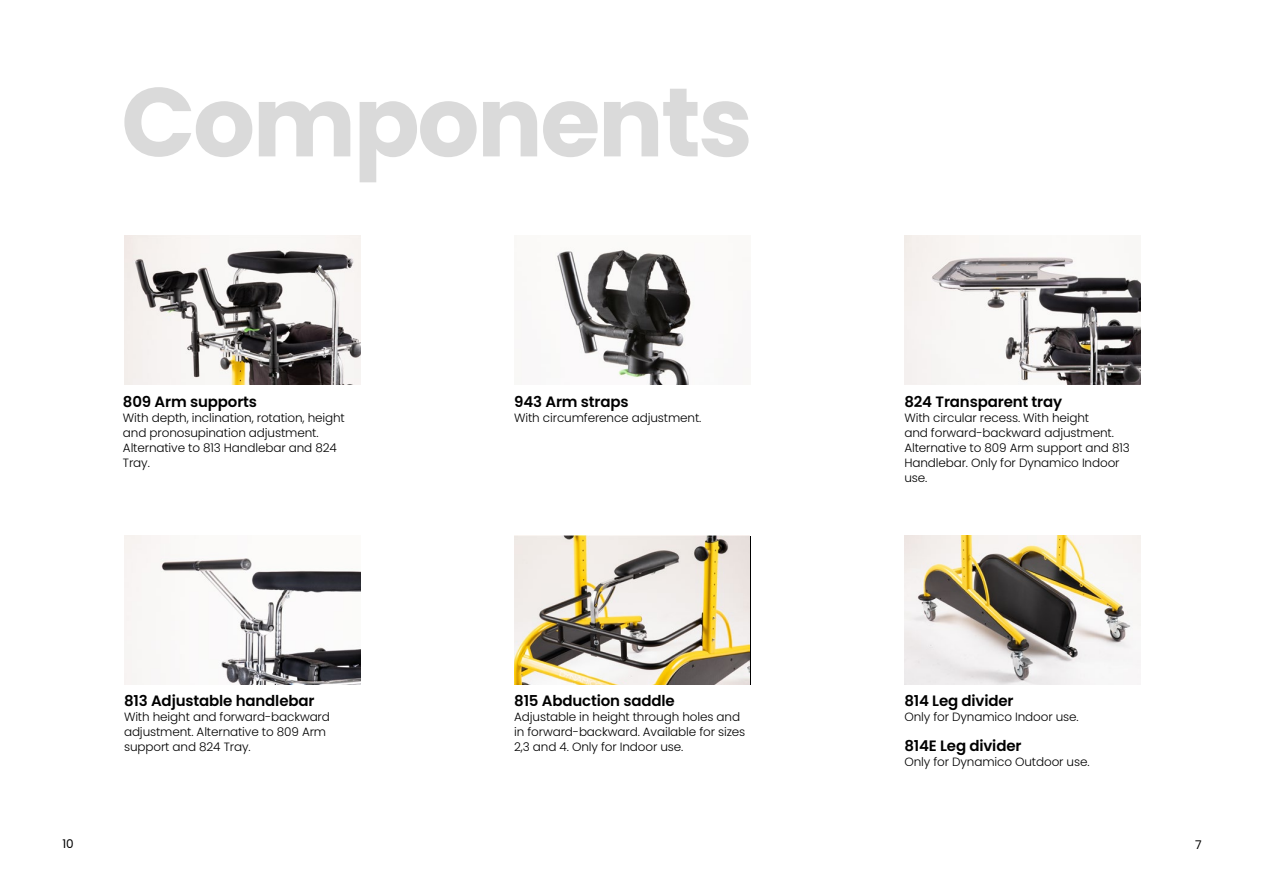
<style>
.page{position:relative;width:1263px;height:893px;background:#fff}
.page>*{position:absolute;margin:0;border:0;box-sizing:border-box;transform-origin:0 0}
.t1{font:700 97.5px "Poppins";letter-spacing:-.025em;color:#dadada}
.t2{font:600 15px "Poppins";letter-spacing:-.01em;color:#000}
.t3{font:300 12px/15px "Poppins";letter-spacing:-.01em;color:#000}
.t4{font:12px "Poppins";color:#000}
</style>
<div class="page">
<img style="left:124px;top:536px;width:236px;height:149px">
<img style="left:904px;top:536px;width:236px;height:149px">
<img style="left:514px;top:536px;width:236px;height:149px">
<img style="left:904px;top:235px;width:236px;height:149px">
<img style="left:557px;top:250px;width:136px;height:134px">
<img style="left:124px;top:235px;width:236px;height:149px">
<h1 class="t1" style="left:121px;top:66px;width:633px">Components</h1>
<p class="t2" style="left:123px;top:393px;width:136px">809 Arm supports</p>
<p class="t3" style="left:123px;top:411px;width:223px">With depth, inclination, rotation, height and pronosupination adjustment.<br>Alternative to 813 Handlebar and 824<br>Tray.</p>
<p class="t2" style="left:514px;top:393px;width:116px">943 Arm straps</p>
<p class="t3" style="left:514px;top:411px;width:189px">With circumference adjustment.</p>
<p class="t4" style="left:62px;top:837px;width:13px">10</p>
<p class="t2" style="left:124px;top:692px;width:192px">813 Adjustable handlebar</p>
<p class="t3" style="left:124px;top:709px;width:207px">With height and forward-backward adjustment. Alternative to 809 Arm support and 824 Tray.</p>
<p class="t2" style="left:514px;top:692px;width:162px">815 Abduction saddle</p>
<p class="t3" style="left:514px;top:709px;width:233px">Adjustable in height through holes and in forward-backward. Available for sizes<br>2,3 and 4. Only for Indoor use.</p>
<p class="t2" style="left:904px;top:393px;width:159px">824 Transparent tray</p>
<p class="t3" style="left:904px;top:411px;width:227px">With circular recess. With height<br>and forward-backward adjustment.<br>Alternative to 809 Arm support and 813<br>Handlebar. Only for Dynamico Indoor use.</p>
<p class="t2" style="left:904px;top:692px;width:111px">814 Leg divider</p>
<p class="t3" style="left:904px;top:709px;width:176px">Only for Dynamico Indoor use.</p>
<p class="t2" style="left:904px;top:737px;width:119px">814E Leg divider</p>
<p class="t3" style="left:904px;top:754px;width:187px">Only for Dynamico Outdoor use.</p>
<p class="t4" style="left:1195px;top:837px;width:8px">7</p>
</div>
